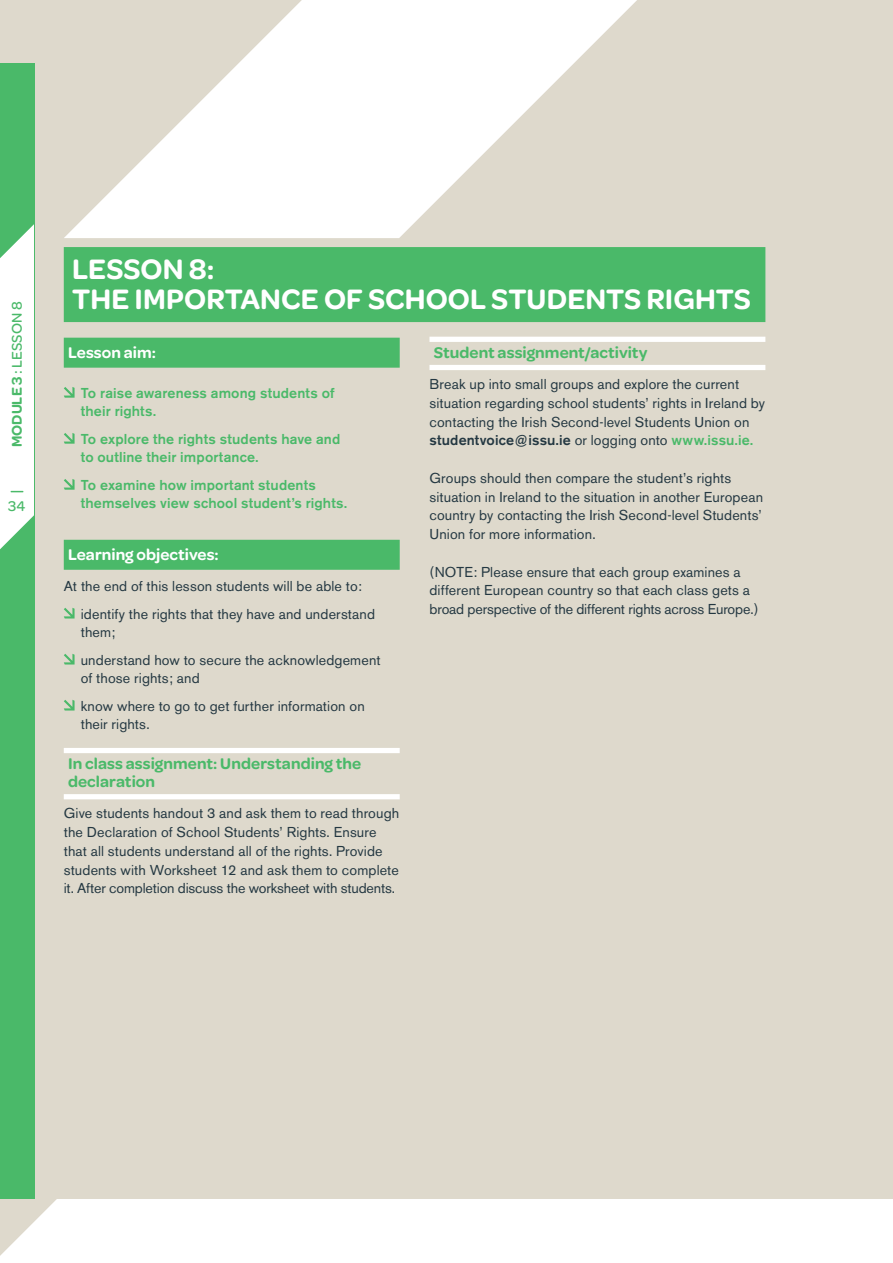
<style>
.page{position:relative;width:893px;height:1263px;background:#ded9cc}
.page>*{position:absolute;margin:0;border:0;box-sizing:border-box;transform-origin:0 0}
.t1{font:600 30px/30px "Omnes";color:#fff}
.t2{font:600 16.5px/18px "Omnes";letter-spacing:.005em;color:#4ab969}
.t3{font:600 16.5px "Omnes";color:#fff}
.t4{font:500 15px "Omnes";color:#4ab969}
.t5{font:14.25px/18.8px "Akzidenz Grotesk BE";letter-spacing:.01em;color:#243842}
.t6{font:500 14.25px/18.8px "Akzidenz Grotesk BE";letter-spacing:.01em;color:#4ab969}
.s1{font-weight:600}
.s2{font-weight:500}
.s3{font-weight:500;color:#4ab969}
</style>
<div class="page">
<div style="left:0;top:1199px;width:893px;height:64px;background:#fff"></div>
<svg style="left:78px;top:0;width:559px;height:238px;fill:#fff"></svg>
<div style="left:0;top:64px;width:34px;height:1135px;background:#4ab969"></div>
<svg style="left:0;top:224px;width:325px;height:325px"></svg>
<svg style="left:11px;top:491px;width:12px;height:1px"></svg>
<div style="left:64px;top:338px;width:336px;height:30px;background:#4ab969"></div>
<div style="left:64px;top:540px;width:336px;height:30px;background:#4ab969"></div>
<div style="left:64px;top:748px;width:336px;height:5px;background:#fff"></div>
<div style="left:64px;top:794px;width:336px;height:5px;background:#fff"></div>
<svg style="left:64px;top:387px;width:11px;height:11px"></svg>
<svg style="left:64px;top:433px;width:11px;height:11px"></svg>
<svg style="left:64px;top:479px;width:11px;height:11px"></svg>
<svg style="left:64px;top:608px;width:11px;height:10px"></svg>
<svg style="left:64px;top:654px;width:11px;height:10px"></svg>
<svg style="left:64px;top:700px;width:11px;height:10px"></svg>
<div style="left:429px;top:337px;width:336px;height:5px;background:#fff"></div>
<div style="left:429px;top:365px;width:336px;height:5px;background:#fff"></div>
<div style="left:64px;top:247px;width:701px;height:75px;background:#4ab969"></div>
<p class="t4" style="left:8px;top:447px;width:147px;rotate:-90deg"><span class="s1">Module 3</span> : LESSON 8</p>
<p class="t4" style="left:8px;top:497px;width:19px">34</p>
<h1 class="t1" style="left:72px;top:254px;width:374px">LESSON 8:<br>THE IMPORTANCE OF SCHOOL</h1>
<h1 class="t1" style="left:491px;top:284px;width:56px">STUDE</h1>
<h1 class="t1" style="left:585px;top:284px;width:167px">NTS RIGHTS</h1>
<p class="t3" style="left:68px;top:343px;width:89px">Lesson aim:</p>
<p class="t6" style="left:81px;top:383px;width:255px">To raise awareness among students of their rights.</p>
<p class="t6" style="left:81px;top:429px;width:261px">To explore the rights students have and to outline their importance.</p>
<p class="t6" style="left:81px;top:475px;width:268px">To examine how important students themselves view school student’s rights.</p>
<p class="t3" style="left:68px;top:545px;width:152px">Learning objectives:</p>
<p class="t5" style="left:81px;top:573px;width:296px;line-height:27.3px;text-indent:-17px">At the end of this lesson students will be able to: identify the rights that they have and understand</p>
<p class="t5" style="left:81px;top:619px;width:301px;line-height:27.3px">them;<br>understand how to secure the acknowledgement</p>
<p class="t5" style="left:81px;top:665px;width:285px;line-height:27.3px">of those rights; and<br>know where to go to get further information on</p>
<p class="t5" style="left:81px;top:715px;width:70px">their rights.</p>
<p class="t2" style="left:68px;top:754px;width:295px">In class assignment: Understanding the declaration</p>
<p class="t5" style="left:64px;top:804px;width:337px">Give students handout 3 and ask them to read through the Declaration of School Students’ Rights. Ensure that all students understand all of the rights. Provide students with Worksheet 12 and ask them to complete it. After completion discuss the worksheet with students.</p>
<p class="t2" style="left:434px;top:343px;width:215px">Student assignment/activity</p>
<p class="t5" style="left:429px;top:375px;width:337px">Break up into small groups and explore the current situation regarding school students’ rights in Ireland by contacting the Irish Second-level Students Union on <span class="s2">studentvoice@issu.ie</span> or logging onto <span class="s3">www.issu.ie.</span></p>
<p class="t5" style="left:429px;top:469px;width:335px">Groups should then compare the student’s rights situation in Ireland to the situation in another European country by contacting the Irish Second-level Students’ Union for more information.</p>
<p class="t5" style="left:429px;top:562px;width:330px">(NOTE: Please ensure that each group examines a different European country so that each class gets a broad perspective of the different rights across Europe.)</p>
</div>
